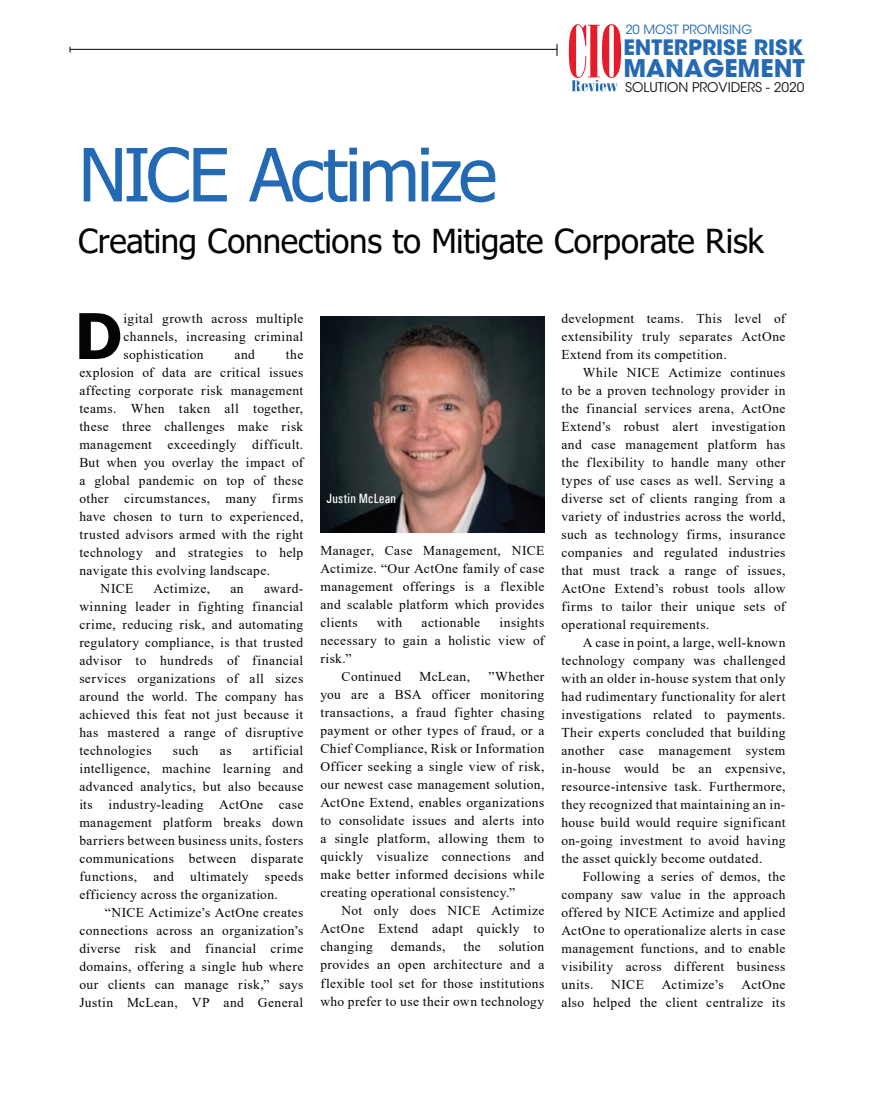
<style>
.page{position:relative;width:872px;height:1106px;background:#fff}
.page>*{position:absolute;margin:0;border:0;box-sizing:border-box;transform-origin:0 0}
.t1{font:73.5px "Tahoma";letter-spacing:-.045em;color:#2469b3}
.t2{font:700 63px "Tahoma";color:#040503}
.t3{font:33px "Tahoma";letter-spacing:-.01em;color:#040503}
.t4{font:700 24.15px "ITC Avant Garde Std";color:#2569b2}
.t5{font:700 21px "ITC Avant Garde Std";color:#2569b2}
.t6{font:13.5px/18px "Times New Roman";letter-spacing:.03em;color:#040503;text-align:justify}
.t7{font:500 condensed 13.5px "Univers";letter-spacing:.02em;color:#fff}
.t8{font:13.35px "ITC Avant Garde Std";color:#1a1a18}
.t9{font:12.6px "ITC Avant Garde Std";color:#2569b2}
</style>
<div class="page">
<img style="left:321px;top:316px;width:223px;height:216px">
<hr style="left:70px;top:49px;width:487px;height:1px;background:#040503">
<svg style="left:557px;top:44px;width:1px;height:12px"></svg>
<svg style="left:569px;top:24px;width:52px;height:67px"></svg>
<p class="t9" style="left:625px;top:22px;width:128px">20 MOST PROMISING</p>
<h3 class="t5" style="left:623px;top:33px;width:181px">ENTERPRISE RISK</h3>
<h3 class="t4" style="left:623px;top:52px;width:183px">MANAGEMENT</h3>
<p class="t8" style="left:625px;top:79px;width:181px">SOLUTION PROVIDERS - 2020</p>
<h1 class="t1" style="left:78px;top:125px;width:420px">NICE Actimize</h1>
<h3 class="t3" style="left:78px;top:219px;width:687px">Creating Connections to Mitigate Corporate Risk</h3>
<h2 class="t2" style="left:75px;top:292px;width:49px">D</h2>
<p class="t6" style="left:124px;top:309px;width:181px">igital growth across multiple channels, increasing criminal sophistication</p>
<p class="t6" style="left:235px;top:345px;width:22px">and</p>
<p class="t6" style="left:286px;top:345px;width:19px">the</p>
<p class="t6" style="left:79px;top:363px;width:225px">explosion of data are critical issues</p>
<p class="t6" style="left:79px;top:381px;width:225px">affecting corporate risk management</p>
<p class="t6" style="left:79px;top:399px;width:225px">teams. When taken all together,</p>
<p class="t6" style="left:79px;top:417px;width:225px">these three challenges make risk</p>
<p class="t6" style="left:79px;top:435px;width:225px">management exceedingly difficult.</p>
<p class="t6" style="left:79px;top:453px;width:225px">But when you overlay the impact of</p>
<p class="t6" style="left:79px;top:471px;width:225px">a global pandemic on top of these</p>
<p class="t6" style="left:79px;top:489px;width:225px">other circumstances, many firms</p>
<p class="t6" style="left:79px;top:507px;width:225px">have chosen to turn to experienced,</p>
<p class="t6" style="left:79px;top:525px;width:225px">trusted advisors armed with the right</p>
<p class="t6" style="left:79px;top:543px;width:225px">technology and strategies to help</p>
<p class="t6" style="left:79px;top:561px;width:192px">navigate this evolving landscape.</p>
<p class="t6" style="left:101px;top:579px;width:34px">NICE</p>
<p class="t6" style="left:154px;top:579px;width:58px">Actimize,</p>
<p class="t6" style="left:230px;top:579px;width:15px">an</p>
<p class="t6" style="left:79px;top:579px;width:225px;text-indent:185px">award&shy;winning leader in fighting financial crime, reducing risk, and automating regulatory compliance, is that trusted advisor to hundreds of financial services organizations of all sizes around the world. The company has achieved this feat not just because it has mastered a range of disruptive technologies</p>
<p class="t6" style="left:79px;top:741px;width:225px;text-indent:174px">artificial intelligence, machine learning and advanced analytics, but also because its industry-leading ActOne case management platform breaks down barriers between business units, fosters communications between disparate functions, and ultimately speeds efficiency across the organization.</p>
<p class="t6" style="left:79px;top:903px;width:225px;text-indent:25px">“NICE Actimize’s ActOne creates connections across an organization’s diverse risk and financial crime domains, offering a single hub where our clients can manage risk,” says Justin McLean, VP and General</p>
<p class="t6" style="left:173px;top:741px;width:27px">such</p>
<p class="t6" style="left:220px;top:741px;width:13px">as</p>
<p class="t7" style="left:326px;top:490px;width:71px">Justin McLean</p>
<p class="t6" style="left:320px;top:541px;width:225px">Manager, Case Management, NICE Actimize. “Our ActOne family of case management offerings is a flexible and scalable platform which provides clients</p>
<p class="t6" style="left:377px;top:613px;width:27px">with</p>
<p class="t6" style="left:421px;top:613px;width:60px">actionable</p>
<p class="t6" style="left:499px;top:613px;width:46px">insights</p>
<p class="t6" style="left:320px;top:631px;width:225px">necessary to gain a holistic view of</p>
<p class="t6" style="left:320px;top:649px;width:33px">risk.”</p>
<p class="t6" style="left:342px;top:667px;width:61px">Continued</p>
<p class="t6" style="left:419px;top:667px;width:52px">McLean,</p>
<p class="t6" style="left:320px;top:667px;width:225px;text-indent:168px">”Whether you are a BSA officer monitoring transactions, a fraud fighter chasing payment or other types of fraud, or a Chief Compliance, Risk or Information Officer seeking a single view of risk, our newest case management solution, ActOne Extend, enables organizations to consolidate issues and alerts into a single platform, allowing them to quickly visualize connections and make better informed decisions while creating operational consistency.”</p>
<p class="t6" style="left:320px;top:901px;width:225px;text-indent:21px">Not only does NICE Actimize ActOne Extend adapt quickly to changing</p>
<p class="t6" style="left:320px;top:937px;width:225px;text-indent:178px">solution provides an open architecture and a flexible tool set for those institutions who prefer to use their own technology</p>
<p class="t6" style="left:391px;top:937px;width:56px">demands,</p>
<p class="t6" style="left:463px;top:937px;width:19px">the</p>
<p class="t6" style="left:561px;top:309px;width:225px">development teams. This level of extensibility truly separates ActOne Extend from its competition.</p>
<p class="t6" style="left:561px;top:363px;width:225px;text-indent:21px">While NICE Actimize continues to be a proven technology provider in the financial services arena, ActOne Extend’s robust alert investigation and case management platform has the flexibility to handle many other types of use cases as well. Serving a diverse set of clients ranging from a variety of industries across the world, such as technology firms, insurance companies and regulated industries that must track a range of issues, ActOne Extend’s robust tools allow firms to tailor their unique sets of operational requirements.</p>
<p class="t6" style="left:561px;top:633px;width:225px;text-indent:21px">A case in point, a large, well-known technology company was challenged with an older in-house system that only had rudimentary functionality for alert investigations related to payments.<br>Their experts concluded that building another case management system in-house would be an expensive, resource-intensive task. Furthermore, they recognized that maintaining an in&shy;house build would require significant on-going investment to avoid having the asset quickly become outdated.</p>
<p class="t6" style="left:561px;top:866px;width:225px;text-indent:21px">Following a series of demos, the company saw value in the approach offered by NICE Actimize and applied ActOne to operationalize alerts in case management functions, and to enable visibility across different business units.</p>
<p class="t6" style="left:611px;top:974px;width:34px">NICE</p>
<p class="t6" style="left:662px;top:974px;width:63px">Actimize’s</p>
<p class="t6" style="left:561px;top:974px;width:225px;text-align:right">ActOne<br>also helped the client centralize its</p>
</div>
